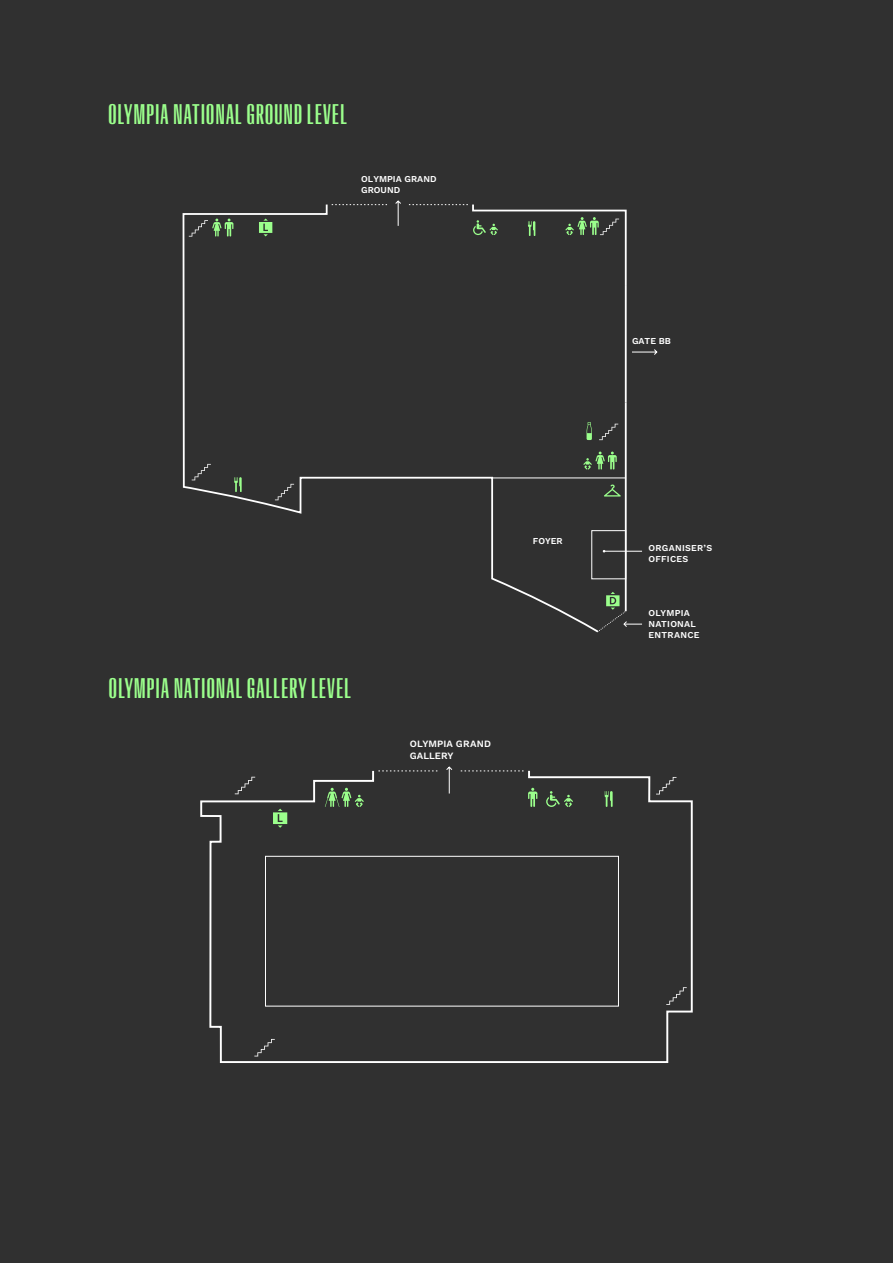
<style>
.page{position:relative;width:893px;height:1263px;background:#303030}
.page>*{position:absolute;margin:0;border:0;box-sizing:border-box;transform-origin:0 0}
.t1{font:27px "Antarctica U Cn Mdium Contrast";letter-spacing:.05em;color:#9bff8c}
.t2{font:600 9.6px/11.6px "Work Sans";letter-spacing:.005em;color:#fff}
.t3{font:600 9px/10.8px "Work Sans";letter-spacing:.025em;color:#fff}
.t4{font:600 9px/10.8px "Work Sans";color:#fff}
</style>
<div class="page">
<svg style="left:182px;top:204px;width:446px;height:428px"></svg>
<svg style="left:332px;top:204px;width:55px;height:1px"></svg>
<hr style="left:492px;top:478px;width:134px;height:1px;background:#fff">
<div style="left:591px;top:530px;width:35px;height:49px;border:1px solid #fff"></div>
<svg style="left:583px;top:452px;width:34px;height:18px"></svg>
<svg style="left:234px;top:477px;width:8px;height:15px"></svg>
<svg style="left:604px;top:484px;width:17px;height:12px"></svg>
<svg style="left:259px;top:218px;width:13px;height:18px"></svg>
<svg style="left:587px;top:422px;width:5px;height:18px"></svg>
<svg style="left:409px;top:204px;width:219px;height:84px"></svg>
<svg style="left:189px;top:219px;width:44px;height:18px"></svg>
<svg style="left:275px;top:484px;width:19px;height:16px"></svg>
<svg style="left:192px;top:464px;width:19px;height:16px"></svg>
<svg style="left:599px;top:424px;width:19px;height:16px"></svg>
<hr style="left:604px;top:551px;width:38px;height:1px;background:#fff">
<svg style="left:395px;top:200px;width:6px;height:26px"></svg>
<svg style="left:632px;top:349px;width:25px;height:6px"></svg>
<svg style="left:597px;top:592px;width:45px;height:41px"></svg>
<svg style="left:200px;top:770px;width:493px;height:293px"></svg>
<div style="left:265px;top:856px;width:354px;height:150px;border:1px solid #fff"></div>
<svg style="left:378px;top:770px;width:60px;height:1px"></svg>
<svg style="left:461px;top:770px;width:63px;height:1px"></svg>
<svg style="left:605px;top:791px;width:8px;height:16px"></svg>
<svg style="left:656px;top:777px;width:20px;height:17px"></svg>
<svg style="left:666px;top:987px;width:21px;height:18px"></svg>
<svg style="left:254px;top:1039px;width:21px;height:17px"></svg>
<svg style="left:235px;top:777px;width:20px;height:17px"></svg>
<svg style="left:528px;top:788px;width:9px;height:19px"></svg>
<svg style="left:273px;top:809px;width:14px;height:19px"></svg>
<svg style="left:546px;top:791px;width:27px;height:16px"></svg>
<svg style="left:325px;top:788px;width:39px;height:19px"></svg>
<svg style="left:446px;top:766px;width:7px;height:28px"></svg>
<p class="t1" style="left:108px;top:98px;width:240px">OLYMPIA NATIONAL GROUND LEVEL</p>
<p class="t4" style="left:361px;top:173px;width:77px">OLYMPIA GRAND<br>GROUND</p>
<p class="t3" style="left:632px;top:335px;width:41px">GATE BB</p>
<p class="t1" style="left:109px;top:672px;width:243px">OLYMPIA NATIONAL GALLERY LEVEL</p>
<p class="t3" style="left:533px;top:535px;width:31px">FOYER</p>
<p class="t2" style="left:410px;top:738px;width:83px">OLYMPIA GRAND<br>GALLERY</p>
<p class="t3" style="left:648px;top:542px;width:65px">ORGANISER’S<br>OFFICES</p>
<p class="t3" style="left:648px;top:607px;width:53px">OLYMPIA<br>NATIONAL<br>ENTRANCE</p>
</div>
